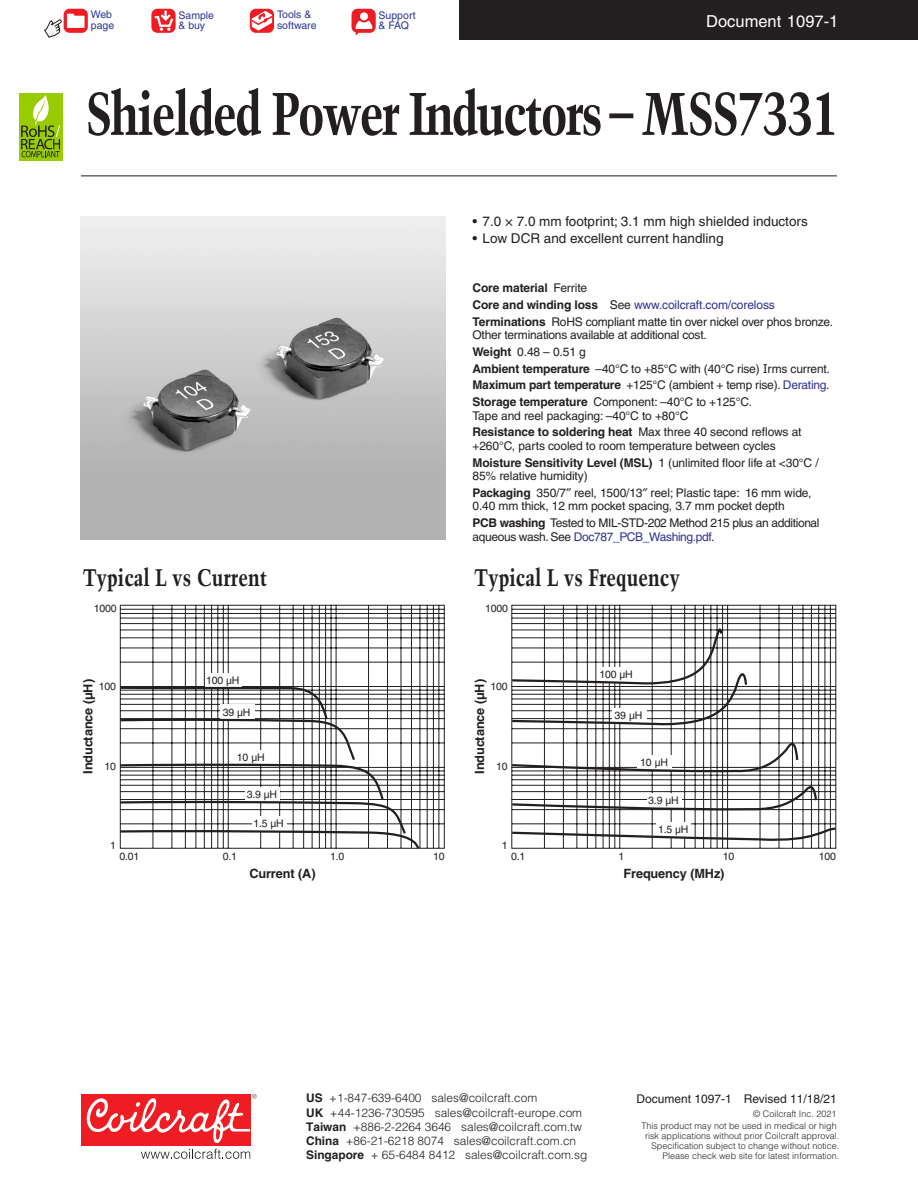
<style>
.page{position:relative;width:918px;height:1188px;background:#fff}
.page>*{position:absolute;margin:0;border:0;box-sizing:border-box;transform-origin:0 0}
.Headline{font:700 condensed 60px "Trump Mediaeval";letter-spacing:-.04em;color:#231f20}
.Subhead_-_16_pt{font:700 condensed 24px "Trump Mediaeval";color:#231f20}
.Document_number{font:16.5px "Helvetica";color:#fff}
.Bullets{font:13.5px "Helvetica";color:#231f20}
.t1{font:700 12.75px "Helvetica";letter-spacing:-.01em;color:#231f20}
.Points{font:12px/13.5px "Helvetica";letter-spacing:-.015em;color:#231f20}
.Points-2{font:12px "Helvetica";letter-spacing:-.01em;color:#2e3092}
.Points-3{font:700 12px "Helvetica";letter-spacing:-.01em;color:#231f20}
.t2{font:300 11.85px "Helvetica";color:#231f20}
.t3{font:700 11.85px/14.1px "Helvetica";color:#231f20}
.t4{font:10.5px "Helvetica";letter-spacing:-.015em;color:#231f20}
.t5{font:10.5px/10.4px "Helvetica";color:#2c3695}
.t6{font:300 9px/9.9px "Helvetica";color:#231f20;text-align:right}
.s1{font-weight:400}
.s2{font-weight:700;color:#231f20}
.s3{color:#231f20}
.s4{font-weight:700}
.s5{font-family:"Verdana"}
.s6{color:#2e3092}
</style>
<div class="page">
<div style="left:459px;top:0;width:459px;height:40px;background:#231f20"></div>
<hr style="left:81px;top:176px;width:756px;height:1px;background:#231f20">
<div style="left:81px;top:1094px;width:169px;height:51px;background:#ee1d23"></div>
<svg style="left:141px;top:1149px;width:109px;height:10px"></svg>
<svg style="left:86px;top:1094px;width:171px;height:49px"></svg>
<div style="left:19px;top:93px;width:43px;height:67px;background:#9c0"></div>
<svg style="left:21px;top:95px;width:39px;height:62px"></svg>
<img style="left:81px;top:216px;width:365px;height:324px">
<svg style="left:511px;top:605px;width:326px;height:244px"></svg>
<svg style="left:511px;top:624px;width:326px;height:220px"></svg>
<svg style="left:120px;top:605px;width:325px;height:244px"></svg>
<div style="left:205px;top:673px;width:37px;height:14px;background:#fff"></div>
<svg style="left:119px;top:686px;width:302px;height:163px"></svg>
<div style="left:151px;top:9px;width:25px;height:24px;background:#ee1d23;border-radius:6px"></div>
<svg style="left:153px;top:8px;width:22px;height:23px"></svg>
<svg style="left:352px;top:9px;width:24px;height:27px"></svg>
<div style="left:64px;top:9px;width:24px;height:24px;background:#ee1d23;border-radius:6px"></div>
<svg style="left:44px;top:14px;width:41px;height:24px"></svg>
<div style="left:250px;top:9px;width:24px;height:24px;background:#ee1d23;border-radius:6px"></div>
<svg style="left:249px;top:11px;width:25px;height:20px"></svg>
<p class="t5" style="left:91px;top:10px;width:25px">Web page</p>
<p class="t5" style="left:277px;top:10px;width:41px">Tools &amp; software</p>
<p class="t5" style="left:179px;top:10px;width:37px">Sample &amp; buy</p>
<p class="t5" style="left:379px;top:10px;width:39px">Support &amp; FAQ</p>
<p class="Document_number" style="left:706px;top:11px;width:134px">Document 1097-1</p>
<p class="Headline" style="left:86px;top:76px;width:754px">Shielded Power Inductors – MSS7331</p>
<p class="Bullets" style="left:472px;top:214px;width:337px">• 7.0 × 7.0 mm footprint; 3.1 mm high shielded inductors</p>
<p class="Bullets" style="left:472px;top:231px;width:253px">• Low DCR and excellent current handling</p>
<p class="Points-3" style="left:472px;top:281px;width:116px">Core material <span class="s1">Ferrite</span></p>
<p class="Points-2" style="left:472px;top:298px;width:304px"><span class="s2">Core and winding loss</span> <span class="s3">See</span> www.coilcraft.com/coreloss</p>
<p class="Points" style="left:472px;top:315px;width:362px"><span class="s4">Terminations</span> RoHS compliant matte tin over nickel over phos bronze.<br>Other terminations available at additional cost.</p>
<p class="Points" style="left:472px;top:345px;width:115px"><span class="s4">Weight</span> 0.48 – 0.51 g</p>
<p class="Points" style="left:472px;top:362px;width:359px"><span class="s4">Ambient temperature</span> –40°C to +85°C with (40°C rise) <span class="s5">I</span>rms current.</p>
<p class="Points" style="left:472px;top:378px;width:359px"><span class="s4">Maximum part temperature</span> +125°C (ambient + temp rise). <span class="s6">Derating</span>.</p>
<p class="Points" style="left:472px;top:395px;width:281px"><span class="s4">Storage temperature</span> Component: –40°C to +125°C.<br>Tape and reel packaging: –40°C to +80°C</p>
<p class="Points" style="left:472px;top:425px;width:331px"><span class="s4">Resistance to soldering heat</span> Max three 40 second reflows at +260°C, parts cooled to room temperature between cycles</p>
<p class="Points" style="left:472px;top:456px;width:348px"><span class="s4">Moisture Sensitivity Level (MSL)</span> 1 (unlimited floor life at &lt;30°C /<br>85% relative humidity)</p>
<p class="Points" style="left:472px;top:486px;width:341px"><span class="s4">Packaging</span> 350/7 reel, 1500/13 reel; Plastic tape: 16 mm wide,<br>0.40 mm thick, 12 mm pocket spacing, 3.7 mm pocket depth</p>
<p class="Points" style="left:472px;top:516px;width:349px"><span class="s4">PCB washing</span> Tested to MIL-STD-202 Method 215 plus an additional aqueous wash. See <span class="s6">Doc787_PCB_Washing.pdf</span>.</p>
<p class="Subhead_-_16_pt" style="left:83px;top:563px;width:186px">Typical L vs Current</p>
<p class="Subhead_-_16_pt" style="left:474px;top:563px;width:207px">Typical L vs Frequency</p>
<p class="t4" style="left:94px;top:602px;width:24px">1000</p>
<p class="t4" style="left:485px;top:602px;width:24px">1000</p>
<p class="t1" style="left:80px;top:774px;width:96px;rotate:-90deg">Inductance (µH)</p>
<p class="t4" style="left:99px;top:680px;width:19px">100</p>
<p class="t4" style="left:105px;top:760px;width:13px">10</p>
<p class="t4" style="left:206px;top:674px;width:35px">100 µH</p>
<p class="t4" style="left:223px;top:706px;width:29px">39 µH</p>
<p class="t4" style="left:237px;top:751px;width:29px">10 µH</p>
<p class="t4" style="left:247px;top:788px;width:32px">3.9 µH</p>
<p class="t1" style="left:472px;top:774px;width:96px;rotate:-90deg">Inductance (µH)</p>
<p class="t4" style="left:490px;top:680px;width:19px">100</p>
<p class="t4" style="left:496px;top:760px;width:13px">10</p>
<p class="t4" style="left:599px;top:668px;width:35px">100 µH</p>
<p class="t4" style="left:615px;top:709px;width:29px">39 µH</p>
<p class="t4" style="left:640px;top:756px;width:29px">10 µH</p>
<p class="t4" style="left:648px;top:794px;width:32px">3.9 µH</p>
<p class="t4" style="left:253px;top:818px;width:32px">1.5 µH</p>
<p class="t4" style="left:658px;top:823px;width:32px">1.5 µH</p>
<p class="t4" style="left:110px;top:839px;width:7px">1</p>
<p class="t4" style="left:502px;top:839px;width:7px">1</p>
<p class="t4" style="left:120px;top:850px;width:21px">0.01</p>
<p class="t4" style="left:223px;top:850px;width:16px">0.1</p>
<p class="t4" style="left:330px;top:850px;width:16px">1.0</p>
<p class="t4" style="left:433px;top:850px;width:13px">10</p>
<p class="t4" style="left:511px;top:850px;width:16px">0.1</p>
<p class="t4" style="left:619px;top:850px;width:7px">1</p>
<p class="t4" style="left:723px;top:850px;width:13px">10</p>
<p class="t4" style="left:819px;top:850px;width:19px">100</p>
<p class="t1" style="left:249px;top:865px;width:68px">Current (A)</p>
<p class="t1" style="left:624px;top:865px;width:102px">Frequency (MHz)</p>
<p class="t2" style="left:306px;top:1091px;width:233px"><span class="s4">US</span> +1-847-639-6400 sales@coilcraft.com</p>
<p class="t2" style="left:330px;top:1105px;width:254px">+44-1236-730595 sales@coilcraft-europe.com</p>
<p class="t2" style="left:353px;top:1119px;width:231px">+886-2-2264 3646 sales@coilcraft.com.tw</p>
<p class="t2" style="left:346px;top:1133px;width:232px">+86-21-6218 8074 sales@coilcraft.com.cn</p>
<p class="t2" style="left:371px;top:1147px;width:218px">+ 65-6484 8412 sales@coilcraft.com.sg</p>
<p class="Points" style="left:637px;top:1092px;width:202px">Document 1097-1 Revised 11/18/21</p>
<p class="t3" style="left:306px;top:1105px;width:60px">UK<br>Taiwan<br>China<br>Singapore</p>
<p class="t6" style="left:641px;top:1108px;width:197px;line-height:11.4px">© Coilcraft Inc. 2021<br>This product may not be used in medical or high</p>
<p class="t6" style="left:645px;top:1131px;width:196px">risk applications without prior Coilcraft approval.<br>Specification subject to change without notice.<br>Please check web site for latest information.</p>
</div>
